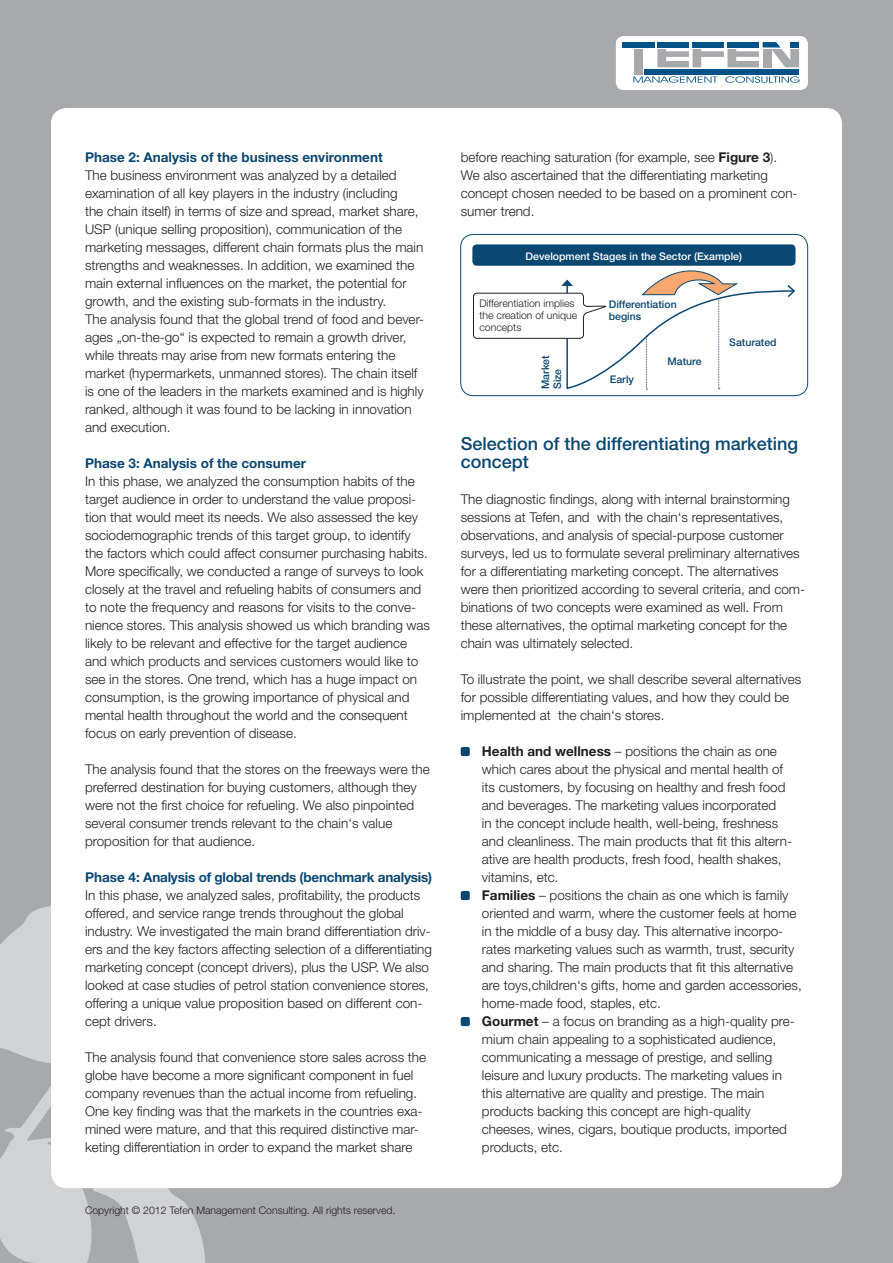
<style>
.page{position:relative;width:893px;height:1263px;background:#a8a9ad}
.page>*{position:absolute;margin:0;border:0;box-sizing:border-box;transform-origin:0 0}
.t1{font:500 18px/18px "Helvetica Neue";color:#0b4871}
.t2{font:300 13.5px/18px "Helvetica Neue";color:#231f20}
.t3{font:700 13.5px "Helvetica Neue";color:#0b4871}
.t4{font:300 10.5px/12px "Helvetica Neue";color:#231f20}
.t5{font:500 10.5px/12px "Helvetica Neue";color:#0b4871}
.t6{font:500 10.5px "Helvetica Neue";color:#fff}
.s1{font-weight:700}
</style>
<div class="page">
<svg style="left:0;top:906px;width:430px;height:357px"></svg>
<div style="left:51px;top:108px;width:791px;height:1080px;background:#fff;border-radius:15px"></div>
<div style="left:616px;top:36px;width:192px;height:54px;background:#fff;border-radius:8px"></div>
<div style="left:644px;top:69px;width:155px;height:5px;background:#005187"></div>
<svg style="left:633px;top:76px;width:167px;height:7px"></svg>
<div style="left:622px;top:42px;width:33px;height:5px;background:#005187"></div>
<div style="left:634px;top:49px;width:9px;height:25px;background:#a8a9ad"></div>
<svg style="left:657px;top:42px;width:142px;height:25px"></svg>
<div style="left:461px;top:747px;width:9px;height:9px;background:#0b4871;border-radius:2px"></div>
<div style="left:461px;top:891px;width:9px;height:9px;background:#0b4871;border-radius:2px"></div>
<div style="left:461px;top:1017px;width:9px;height:9px;background:#0b4871;border-radius:2px"></div>
<div style="left:460px;top:234px;width:348px;height:162px;border:1px solid #0b4871;border-radius:13px"></div>
<div style="left:472px;top:244px;width:323px;height:22px;background:#0b4871;border-radius:4px"></div>
<svg style="left:473px;top:270px;width:322px;height:120px"></svg>
<p class="t3" style="left:85px;top:149px;width:299px">Phase 2: Analysis of the business environment</p>
<p class="t2" style="left:85px;top:166px;width:341px">The business environment was analyzed by a detailed examination of all key players in the industry (including<br>the chain itself) in terms of size and spread, market share, USP (unique selling proposition), communication of the marketing messages, different chain formats plus the main strengths and weaknesses. In addition, we examined the main external influences on the market, the potential for growth, and the existing sub-formats in the industry.<br>The analysis found that the global trend of food and bever&shy;ages „on-the-go“ is expected to remain a growth driver, while threats may arise from new formats entering the market (hypermarkets, unmanned stores). The chain itself is one of the leaders in the markets examined and is highly ranked, although it was found to be lacking in innovation and execution.</p>
<p class="t3" style="left:85px;top:455px;width:222px">Phase 3: Analysis of the consumer</p>
<p class="t2" style="left:85px;top:472px;width:347px">In this phase, we analyzed the consumption habits of the target audience in order to understand the value proposi&shy;tion that would meet its needs. We also assessed the key sociodemographic trends of this target group, to identify the factors which could affect consumer purchasing habits.<br>More specifically, we conducted a range of surveys to look closely at the travel and refueling habits of consumers and to note the frequency and reasons for visits to the conve&shy;nience stores. This analysis showed us which branding was likely to be relevant and effective for the target audience and which products and services customers would like to see in the stores. One trend, which has a huge impact on consumption, is the growing importance of physical and mental health throughout the world and the consequent focus on early prevention of disease.</p>
<p class="t2" style="left:85px;top:760px;width:346px">The analysis found that the stores on the freeways were the preferred destination for buying customers, although they were not the first choice for refueling. We also pinpointed several consumer trends relevant to the chain‘s value proposition for that audience.</p>
<p class="t3" style="left:85px;top:869px;width:349px">Phase 4: Analysis of global trends (benchmark analysis)</p>
<p class="t2" style="left:85px;top:886px;width:348px">In this phase, we analyzed sales, profitability, the products offered, and service range trends throughout the global industry. We investigated the main brand differentiation driv&shy;ers and the key factors affecting selection of a differentiating marketing concept (concept drivers), plus the USP. We also looked at case studies of petrol station convenience stores, offering a unique value proposition based on different con&shy;cept drivers.</p>
<p class="t2" style="left:85px;top:1048px;width:343px">The analysis found that convenience store sales across the globe have become a more significant component in fuel company revenues than the actual income from refueling.<br>One key finding was that the markets in the countries exa&shy;mined were mature, and that this required distinctive mar&shy;keting differentiation in order to expand the market share</p>
<p class="t4" style="left:85px;top:1204px;width:312px">Copyright © 2012 Tefen Management Consulting. All rights reserved.</p>
<p class="t2" style="left:461px;top:148px;width:338px">before reaching saturation (for example, see <span class="s1">Figure 3</span>).<br>We also ascertained that the differentiating marketing concept chosen needed to be based on a prominent con&shy;sumer trend.</p>
<p class="t6" style="left:526px;top:250px;width:218px">Development Stages in the Sector (Example)</p>
<p class="t4" style="left:479px;top:297px;width:99px">Differentiation implies the creation of unique concepts</p>
<p class="t5" style="left:539px;top:389px;width:35px;rotate:-90deg">Market<br>Size</p>
<p class="t5" style="left:609px;top:298px;width:69px">Differentiation begins</p>
<p class="t5" style="left:610px;top:373px;width:26px">Early</p>
<p class="t5" style="left:668px;top:355px;width:36px">Mature</p>
<p class="t5" style="left:729px;top:336px;width:49px">Saturated</p>
<h1 class="t1" style="left:461px;top:434px;width:339px">Selection of the differentiating marketing concept</h1>
<p class="t2" style="left:461px;top:490px;width:346px">The diagnostic findings, along with internal brainstorming sessions at Tefen, and with the chain‘s representatives, observations, and analysis of special-purpose customer surveys, led us to formulate several preliminary alternatives for a differentiating marketing concept. The alternatives were then prioritized according to several criteria, and com&shy;binations of two concepts were examined as well. From these alternatives, the optimal marketing concept for the chain was ultimately selected.</p>
<p class="t2" style="left:461px;top:670px;width:342px">To illustrate the point, we shall describe several alternatives for possible differentiating values, and how they could be implemented at the chain‘s stores.</p>
<p class="t2" style="left:482px;top:742px;width:321px"><span class="s1">Health and wellness</span> – positions the chain as one which cares about the physical and mental health of<br>its customers, by focusing on healthy and fresh food and beverages. The marketing values incorporated<br>in the concept include health, well-being, freshness and cleanliness. The main products that fit this altern&shy;ative are health products, fresh food, health shakes, vitamins, etc.<br><span class="s1">Families</span> – positions the chain as one which is family oriented and warm, where the customer feels at home in the middle of a busy day. This alternative incorpo&shy;rates marketing values such as warmth, trust, security and sharing. The main products that fit this alternative are toys,children‘s gifts, home and garden accessories, home-made food, staples, etc.<br><span class="s1">Gourmet</span> – a focus on branding as a high-quality pre&shy;mium chain appealing to a sophisticated audience, communicating a message of prestige, and selling leisure and luxury products. The marketing values in this alternative are quality and prestige. The main products backing this concept are high-quality cheeses, wines, cigars, boutique products, imported products, etc.</p>
</div>
